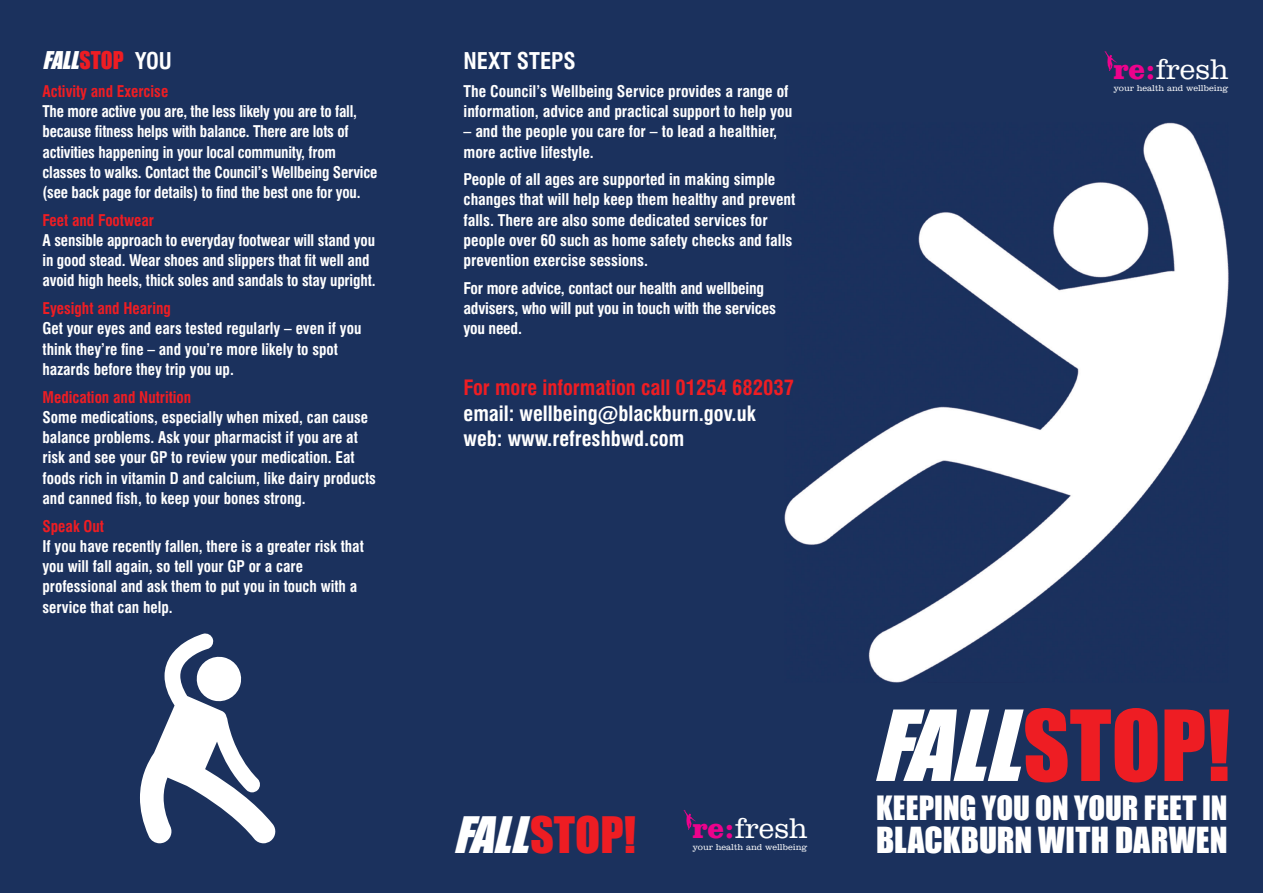
<style>
.page{position:relative;width:1263px;height:893px;background:#1b315d}
.page>*{position:absolute;margin:0;border:0;box-sizing:border-box;transform-origin:0 0}
.t1{font:90.45px "Impact";color:#ee1d23}
.t2{font:46.2px "Impact";color:#ee1d23}
.t3{font:33px "Impact";letter-spacing:.005em;color:#fff}
.t4{font:30.75px "Impact";letter-spacing:-.005em;color:#fff}
.t5{font:300 29.25px "Clarendon BT";color:#fff}
.t6{font:italic 22.5px "Impact";color:#fff}
.t7{font:700 condensed 22.5px "Swiss 721 BT";color:#fff}
.t8{font:700 condensed 20.7px/25.5px "Swiss 721 BT";color:#fff}
.t9{font:700 condensed 15.75px/20.2px "Swiss 721 BT";color:#fff}
.t10{font:300 8.85px "Clarendon BT";color:#fff}
.s1{font-style:normal;color:#ee1d23}
.s2{font-family:"Swiss 721 BT";font-weight:700;font-style:normal;font-stretch:condensed}
.s3{color:#ee1d23}
.s4{font-weight:900;color:#ed028c}
.s5{font-style:italic;color:#fff}
</style>
<div class="page">
<svg style="left:1104px;top:51px;width:13px;height:20px"></svg>
<img style="left:784px;top:123px;width:445px;height:560px">
<svg style="left:683px;top:810px;width:13px;height:20px"></svg>
<svg style="left:140px;top:633px;width:136px;height:210px"></svg>
<p class="t6" style="left:43px;top:46px;width:131px">FALL<span class="s1">STOP</span> <span class="s2">YOU</span></p>
<p class="t9" style="left:43px;top:81px;width:336px"><span class="s3">Activity and Exercise<br></span>The more active you are, the less likely you are to fall, because fitness helps with balance. There are lots of activities happening in your local community, from classes to walks. Contact the Council’s Wellbeing Service (see back page for details) to find the best one for you.</p>
<p class="t9" style="left:43px;top:210px;width:334px"><span class="s3">Feet and Footwear<br></span>A sensible approach to everyday footwear will stand you in good stead. Wear shoes and slippers that fit well and avoid high heels, thick soles and sandals to stay upright.</p>
<p class="t9" style="left:43px;top:298px;width:320px"><span class="s3">Eyesight and Hearing<br></span>Get your eyes and ears tested regularly – even if you think they’re fine – and you’re more likely to spot hazards before they trip you up.</p>
<p class="t9" style="left:43px;top:387px;width:335px"><span class="s3">Medication and Nutrition<br></span>Some medications, especially when mixed, can cause balance problems. Ask your pharmacist if you are at risk and see your GP to review your medication. Eat foods rich in vitamin D and calcium, like dairy products and canned fish, to keep your bones strong.</p>
<p class="t9" style="left:43px;top:516px;width:323px"><span class="s3">Speak Out<br></span>If you have recently fallen, there is a greater risk that you will fall again, so tell your GP or a care professional and ask them to put you in touch with a service that can help.</p>
<p class="t7" style="left:463px;top:47px;width:114px">NEXT STEPS</p>
<p class="t9" style="left:463px;top:81px;width:330px">The Council’s Wellbeing Service provides a range of information, advice and practical support to help you</p>
<p class="t9" style="left:463px;top:121px;width:315px">– and the people you care for – to lead a healthier, more active lifestyle.</p>
<p class="t9" style="left:463px;top:169px;width:333px">People of all ages are supported in making simple changes that will help keep them healthy and prevent falls. There are also some dedicated services for people over 60 such as home safety checks and falls prevention exercise sessions.</p>
<p class="t9" style="left:463px;top:278px;width:314px">For more advice, contact our health and wellbeing advisers, who will put you in touch with the services you need.</p>
<p class="t8" style="left:463px;top:375px;width:332px"><span class="s3">For more information call 01254 682037 </span>email: wellbeing@blackburn.gov.uk web: www.refreshbwd.com</p>
<h3 class="t5" style="left:1113px;top:52px;width:117px"><span class="s4">re:</span>fresh</h3>
<p class="t10" style="left:1114px;top:83px;width:116px">your health and wellbeing</p>
<h2 class="t2" style="left:453px;top:806px;width:184px"><span class="s5">FALL</span>STOP!</h2>
<h3 class="t5" style="left:692px;top:810px;width:117px"><span class="s4">re:</span>fresh</h3>
<p class="t10" style="left:693px;top:841px;width:116px">your health and wellbeing</p>
<h1 class="t1" style="left:872px;top:690px;width:360px"><span class="s5">FALL</span>STOP!</h1>
<p class="t4" style="left:876px;top:788px;width:353px">KEEPING YOU ON YOUR FEET IN</p>
<p class="t3" style="left:876px;top:819px;width:353px">BLACKBURN WITH DARWEN</p>
</div>
